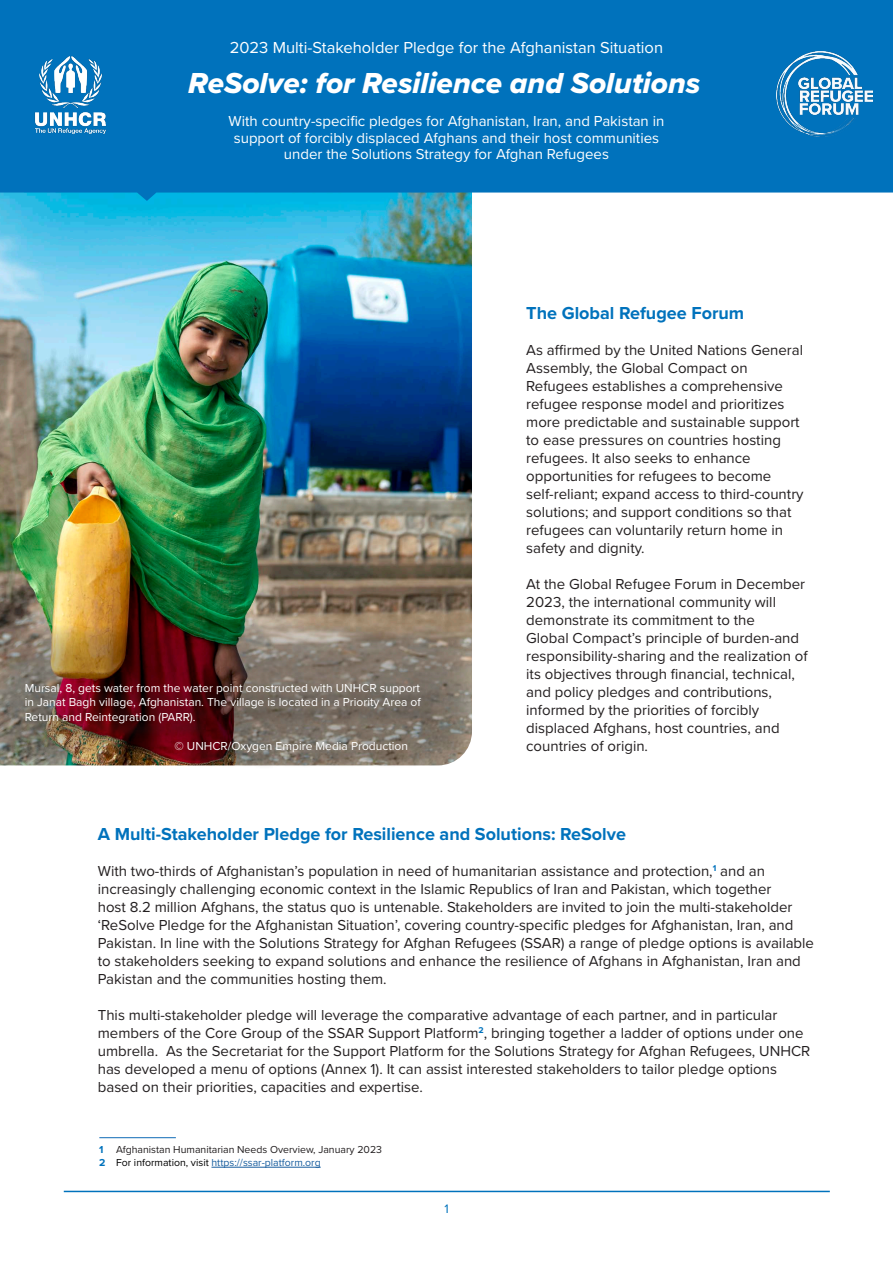
<style>
.page{position:relative;width:893px;height:1263px;background:#fff}
.page>*{position:absolute;margin:0;border:0;box-sizing:border-box;transform-origin:0 0}
.t1{font:30px "Proxima Nova Extrabld It";color:#fff}
.t2{font:700 18px "Proxima Nova";color:#0072bc}
.t3{font:16.5px "Proxima Nova";color:#fff}
.t4{font:15px/18px "Proxima Nova";color:#231f20}
.t5{font:15px/16.5px "Proxima Nova";color:#fff;text-align:center}
.t6{font:12.75px "Proxima Nova";color:#0072bc}
.t7{font:12px/14.4px "Proxima Nova";color:#fff;text-align:justify}
.t8{font:10.5px/12.6px "Proxima Nova";color:#231f20}
.s1{font-weight:700;color:#0072bc}
.s2{color:#000}
.s3{color:#175d9e}
</style>
<div class="page">
<img style="left:0;top:201px;width:472px;height:544px">
<img style="left:0;top:625px;width:469px;height:140px">
<div style="left:28px;top:686px;width:410px;height:55px;background:#231f20;opacity:.75"></div>
<div style="left:178px;top:744px;width:247px;height:26px;background:#231f20;opacity:.75"></div>
<div style="left:0;top:0;width:893px;height:201px;background:#0072bc"></div>
<img style="left:21px;top:44px;width:98px;height:103px">
<hr style="left:64px;top:1191px;width:766px;height:1px;background:#0072bc">
<img style="left:776px;top:52px;width:96px;height:84px">
<hr style="left:99px;top:1137px;width:77px;height:1px;background:#0f6ab5">
<hr style="left:211px;top:1167px;width:110px;height:1px;background:#175d9e">
<p class="t3" style="left:230px;top:35px;width:435px">2023 Multi-Stakeholder Pledge for the Afghanistan Situation</p>
<h1 class="t1" style="left:188px;top:60px;width:514px">ReSolve: for Resilience and Solutions</h1>
<p class="t5" style="left:229px;top:112px;width:437px">With country-specific pledges for Afghanistan, Iran, and Pakistan in support of forcibly displaced Afghans and their host communities under the Solutions Strategy for Afghan Refugees</p>
<p class="t7" style="left:25px;top:680px;width:398px">Mursal, 8, gets water from the water point constructed with UNHCR support in Janat Bagh village, Afghanistan. The village is located in a Priority Area of Return and Reintegration (PARR).</p>
<p class="t7" style="left:175px;top:738px;width:235px">© UNHCR/Oxygen Empire Media Production</p>
<p class="t2" style="left:526px;top:300px;width:219px">The Global Refugee Forum</p>
<p class="t4" style="left:526px;top:341px;width:279px">As affirmed by the United Nations General Assembly, the Global Compact on Refugees establishes a comprehensive refugee response model and prioritizes more predictable and sustainable support to ease pressures on countries hosting refugees. It also seeks to enhance opportunities for refugees to become self-reliant; expand access to third-country solutions; and support conditions so that refugees can voluntarily return home in safety and dignity.</p>
<p class="t4" style="left:526px;top:575px;width:283px">At the Global Refugee Forum in December 2023, the international community will demonstrate its commitment to the<br>Global Compact’s principle of burden-and responsibility-sharing and the realization of its objectives through financial, technical, and policy pledges and contributions, informed by the priorities of forcibly displaced Afghans, host countries, and countries of origin.</p>
<p class="t2" style="left:98px;top:821px;width:530px">A Multi-Stakeholder Pledge for Resilience and Solutions: ReSolve</p>
<p class="t4" style="left:98px;top:862px;width:718px">With two-thirds of Afghanistan’s population in need of humanitarian assistance and protection,<sup>1</sup> and an increasingly challenging economic context in the Islamic Republics of Iran and Pakistan, which together<br>host 8.2 million Afghans, the status quo is untenable. Stakeholders are invited to join the multi-stakeholder ‘ReSolve Pledge for the Afghanistan Situation’, covering country-specific pledges for Afghanistan, Iran, and Pakistan. In line with the Solutions Strategy for Afghan Refugees (SSAR) a range of pledge options is available to stakeholders seeking to expand solutions and enhance the resilience of Afghans in Afghanistan, Iran and Pakistan and the communities hosting them.</p>
<p class="t4" style="left:98px;top:1006px;width:714px">This multi-stakeholder pledge will leverage the comparative advantage of each partner, and in particular members of the Core Group of the SSAR Support Platform<sup>2</sup>, bringing together a ladder of options under one umbrella. As the Secretariat for the Support Platform for the Solutions Strategy for Afghan Refugees, UNHCR has developed a menu of options (Annex 1). It can assist interested stakeholders to tailor pledge options based on their priorities, capacities and expertise.</p>
<p class="t8" style="left:99px;top:1143px;width:284px"><span class="s1">1</span> Afghanistan Humanitarian Needs Overview, January 2023<br><span class="s1">2</span> <span class="s2">For information, visit</span> <span class="s3">https://ssar-platform.org</span></p>
<p class="t6" style="left:444px;top:1199px;width:6px">1</p>
</div>
